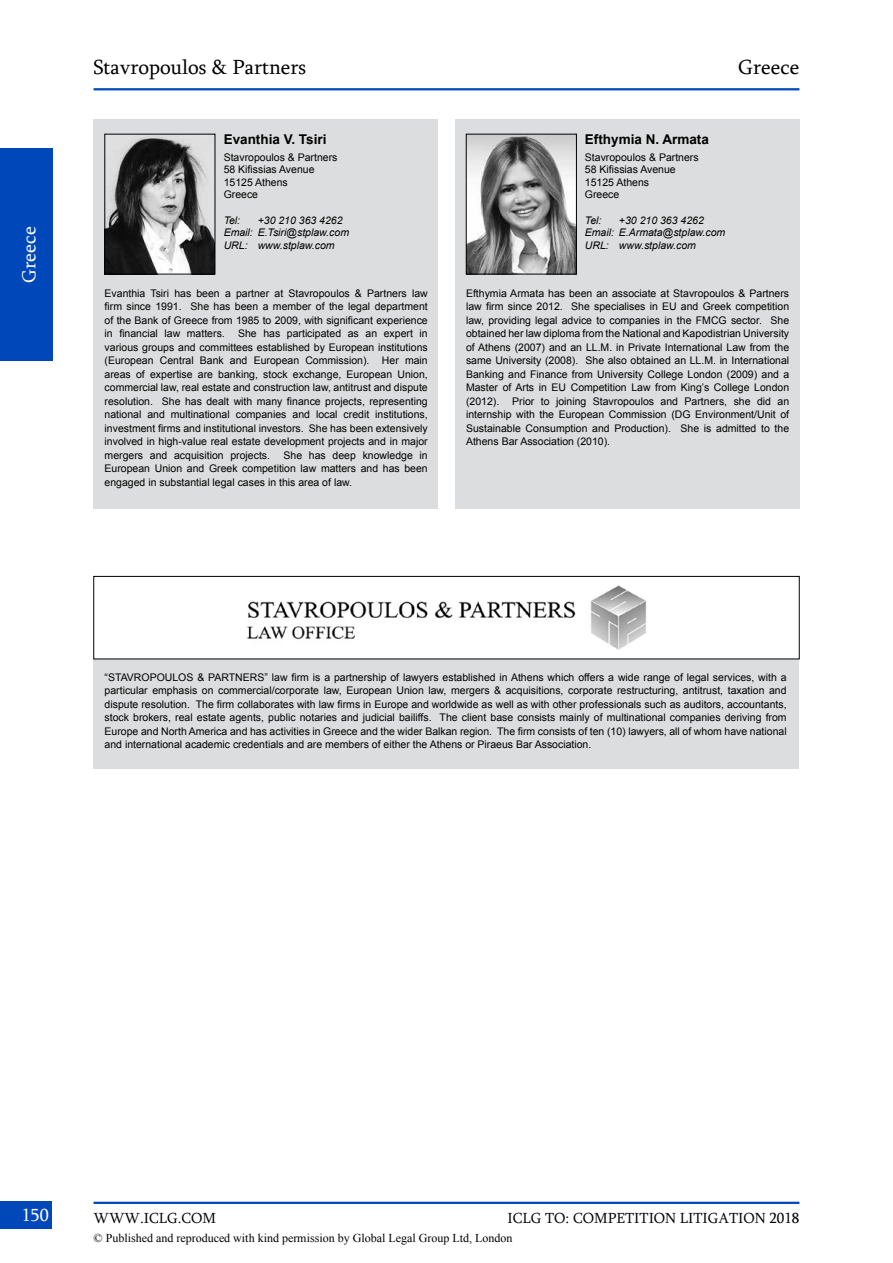
<style>
.page{position:relative;width:893px;height:1263px;background:#fff}
.page>*{position:absolute;margin:0;border:0;box-sizing:border-box;transform-origin:0 0}
.t1{font:21px "Sylfaen";color:#000}
.t2{font:19.5px "Sylfaen";color:#fff}
.t3{font:18px "Sylfaen";color:#fff}
.t4{font:15px "Sylfaen";color:#000}
.t5{font:700 13.5px "Arial";color:#000}
.t6{font:12px "Times New Roman";color:#000}
.t7{font:10.5px/13.5px "Arial";color:#000;text-align:justify}
.t8{font:italic 10.5px/12.6px "Arial";color:#000}
</style>
<div class="page">
<div style="left:0;top:1201px;width:52px;height:28px;background:#0047ba"></div>
<hr style="left:94px;top:1202px;width:705px;height:2px;background:#0047ba">
<div style="left:0;top:148px;width:53px;height:213px;background:#0047ba"></div>
<div style="left:94px;top:119px;width:344px;height:389px;background:#dcddde"></div>
<div style="left:94px;top:659px;width:705px;height:109px;background:#dcddde"></div>
<div style="left:455px;top:119px;width:344px;height:389px;background:#dcddde"></div>
<hr style="left:94px;top:88px;width:705px;height:2px;background:#0047ba">
<img style="left:107px;top:138px;width:106px;height:134px">
<div style="left:105px;top:134px;width:110px;height:140px;border:1px solid #000"></div>
<img style="left:247px;top:586px;width:400px;height:63px">
<div style="left:94px;top:576px;width:705px;height:83px;border:1px solid #000"></div>
<img style="left:468px;top:136px;width:107px;height:136px">
<div style="left:466px;top:134px;width:111px;height:140px;border:1px solid #000"></div>
<h2 class="t2" style="left:16px;top:283px;width:58px;rotate:-90deg">Greece</h2>
<h1 class="t1" style="left:94px;top:53px;width:214px">Stavropoulos &amp; Partners</h1>
<h1 class="t1" style="left:738px;top:53px;width:63px">Greece</h1>
<p class="t5" style="left:224px;top:130px;width:104px">Evanthia V. Tsiri</p>
<p class="t7" style="left:224px;top:151px;width:115px;line-height:12.6px;text-align:left">Stavropoulos &amp; Partners<br>58 Kifissias Avenue<br>15125 Athens<br>Greece</p>
<p class="t8" style="left:224px;top:214px;width:18px">Tel:</p>
<p class="t8" style="left:224px;top:214px;width:127px;text-indent:34px">+30 210 363 4262<br>Email: E.Tsiri@stplaw.com<br>URL: www.stplaw.com</p>
<p class="t7" style="left:105px;top:286px;width:325px">Evanthia Tsiri has been a partner at Stavropoulos &amp; Partners law firm since 1991. She has been a member of the legal department of the Bank of Greece from 1985 to 2009, with significant experience in financial law matters.</p>
<p class="t7" style="left:105px;top:327px;width:325px;text-indent:133px">She has participated as an expert in various groups and committees established by European institutions (European Central Bank and European Commission). Her main areas of expertise are banking, stock exchange, European Union, commercial law, real estate and construction law, antitrust and dispute resolution. She has dealt with many finance projects, representing national and multinational companies and local credit institutions, investment firms and institutional investors. She has been extensively involved in high-value real estate development projects and in major mergers and acquisition projects.</p>
<p class="t7" style="left:105px;top:448px;width:325px;text-indent:179px">She has deep knowledge in European Union and Greek competition law matters and has been engaged in substantial legal cases in this area of law.</p>
<p class="t5" style="left:585px;top:130px;width:126px">Efthymia N. Armata</p>
<p class="t7" style="left:585px;top:151px;width:115px;line-height:12.6px;text-align:left">Stavropoulos &amp; Partners<br>58 Kifissias Avenue<br>15125 Athens<br>Greece</p>
<p class="t8" style="left:585px;top:214px;width:18px">Tel:</p>
<p class="t8" style="left:585px;top:214px;width:142px;text-indent:34px">+30 210 363 4262<br>Email: E.Armata@stplaw.com<br>URL: www.stplaw.com</p>
<p class="t7" style="left:466px;top:286px;width:325px">Efthymia Armata has been an associate at Stavropoulos &amp; Partners law firm since 2012. She specialises in EU and Greek competition law, providing legal advice to companies in the FMCG sector. She obtained her law diploma from the National and Kapodistrian University of Athens (2007) and an LL.M. in Private International Law from the same University (2008). She also obtained an LL.M. in International Banking and Finance from University College London (2009) and a Master of Arts in EU Competition Law from King’s College London (2012). Prior to joining Stavropoulos and Partners, she did an internship with the European Commission (DG Environment/Unit of Sustainable Consumption and Production). She is admitted to the Athens Bar Association (2010).</p>
<p class="t7" style="left:105px;top:670px;width:684px">“STAVROPOULOS &amp; PARTNERS” law firm is a partnership of lawyers established in Athens which offers a wide range of legal services, with a particular emphasis on commercial/corporate law, European Union law, mergers &amp; acquisitions, corporate restructuring, antitrust, taxation and dispute resolution. The firm collaborates with law firms in Europe and worldwide as well as with other professionals such as auditors, accountants, stock brokers, real estate agents, public notaries and judicial bailiffs. The client base consists mainly of multinational companies deriving from Europe and North America and has activities in Greece and the wider Balkan region. The firm consists of ten (10) lawyers, all of whom have national and international academic credentials and are members of either the Athens or Piraeus Bar Association.</p>
<h3 class="t3" style="left:22px;top:1202px;width:29px">150</h3>
<h3 class="t4" style="left:94px;top:1208px;width:124px">WWW.ICLG.COM</h3>
<h3 class="t4" style="left:507px;top:1208px;width:293px">ICLG TO: COMPETITION LITIGATION 2018</h3>
<p class="t6" style="left:94px;top:1229px;width:420px">© Published and reproduced with kind permission by Global Legal Group Ltd, London</p>
</div>
